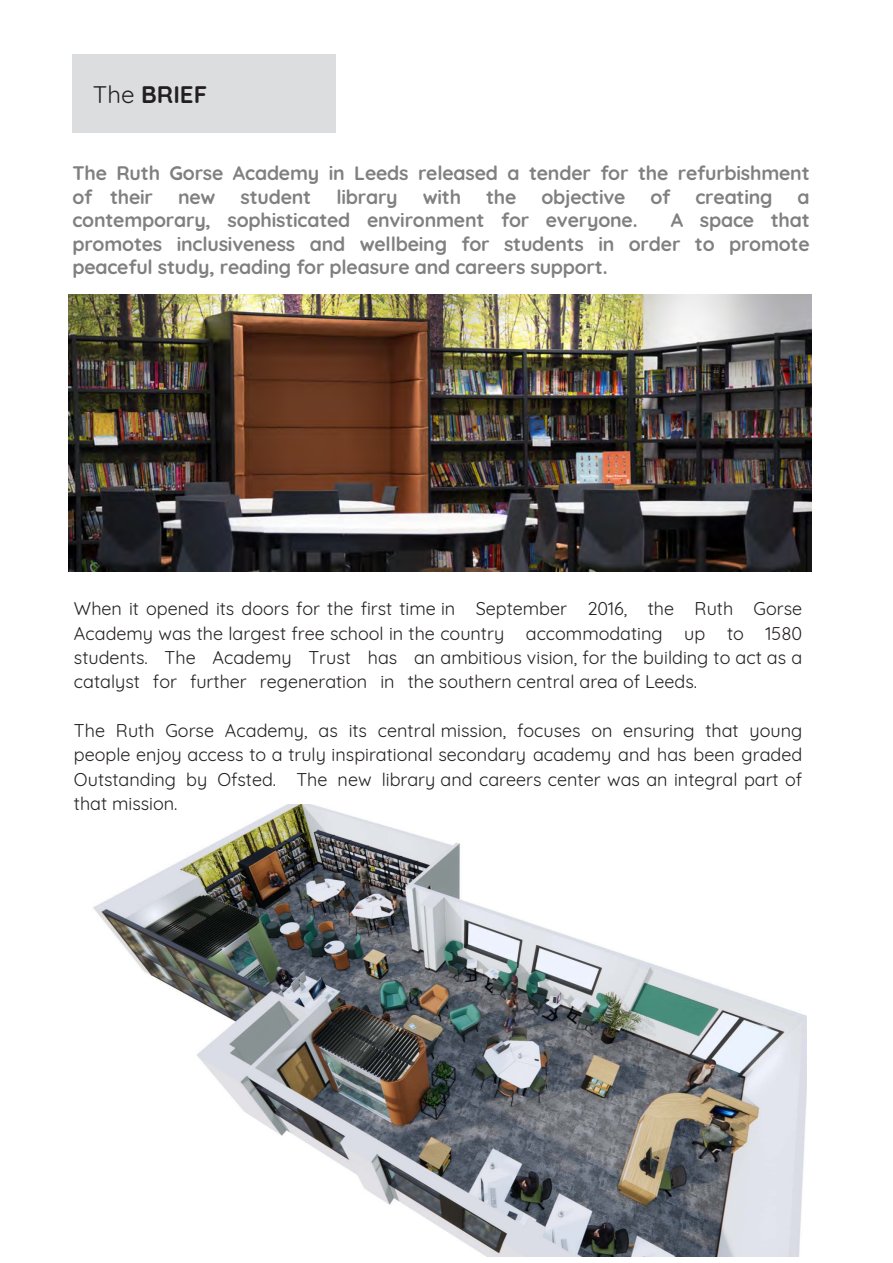
<style>
.page{position:relative;width:893px;height:1263px;background:#fff}
.page>*{position:absolute;margin:0;border:0;box-sizing:border-box;transform-origin:0 0}
.t1{font:700 24px "Quicksand";color:#231f20}
.t2{font:700 19.5px/23.4px "Quicksand";letter-spacing:-.01em;color:#808080}
.t3{font:18px/24.3px "Quicksand";color:#231f20;text-align:justify}
.t4{font:18px/24.3px "Quicksand";color:#231f20;text-align:justify}
.s1{font-weight:400}
.s2{font-style:inherit}
</style>
<div class="page">
<img style="left:93px;top:804px;width:714px;height:452px">
<div style="left:72px;top:54px;width:264px;height:78px;background:#dcdddf"></div>
<img style="left:68px;top:295px;width:743px;height:276px">
<p class="t1" style="left:93px;top:76px;width:116px"><span class="s1">The</span> BRIEF</p>
<p class="t2" style="left:72px;top:160px;width:739px">The Ruth Gorse Academy <span class="s2">in</span> Leeds released a tender for the refurbishment of their</p>
<p class="t2" style="left:178px;top:183px;width:39px">new</p>
<p class="t2" style="left:240px;top:183px;width:72px">student</p>
<p class="t2" style="left:336px;top:183px;width:63px">library</p>
<p class="t2" style="left:423px;top:183px;width:40px">with</p>
<p class="t2" style="left:486px;top:183px;width:32px">the</p>
<p class="t2" style="left:541px;top:183px;width:86px">objective</p>
<p class="t2" style="left:650px;top:183px;width:21px">of</p>
<p class="t2" style="left:695px;top:183px;width:79px">creating</p>
<p class="t2" style="left:797px;top:183px;width:14px">a</p>
<p class="t2" style="left:72px;top:207px;width:567px">contemporary, sophisticated environment <span class="s2">for everyone</span>.</p>
<p class="t2" style="left:72px;top:207px;width:739px;text-align:justify;text-indent:598px">A space that promotes inclusiv<span class="s2">eness</span> and wellbeing for students in order to promote peaceful study<span class="s2">,</span> reading for pleasure <span class="s2">and careers support</span>.</p>
<p class="t3" style="left:74px;top:595px;width:730px">When it opened its doors for the first time in September 2016, the Ruth Gorse Academy was the largest free school in the country <span class="s2">accommodating up to 1580 students.</span> The Academy Trust has an ambitious vision, for the building to act as a catalyst for further regeneration in the southern central area of Leeds.</p>
<p class="t4" style="left:74px;top:716px;width:730px">The Ruth Gorse Academy, as its central mission, focuses on ensuring that young people enjoy access to a truly inspirational secondary academy and has been graded Outstanding by Ofsted. The new library and careers center was an integral part of that mission.</p>
</div>
